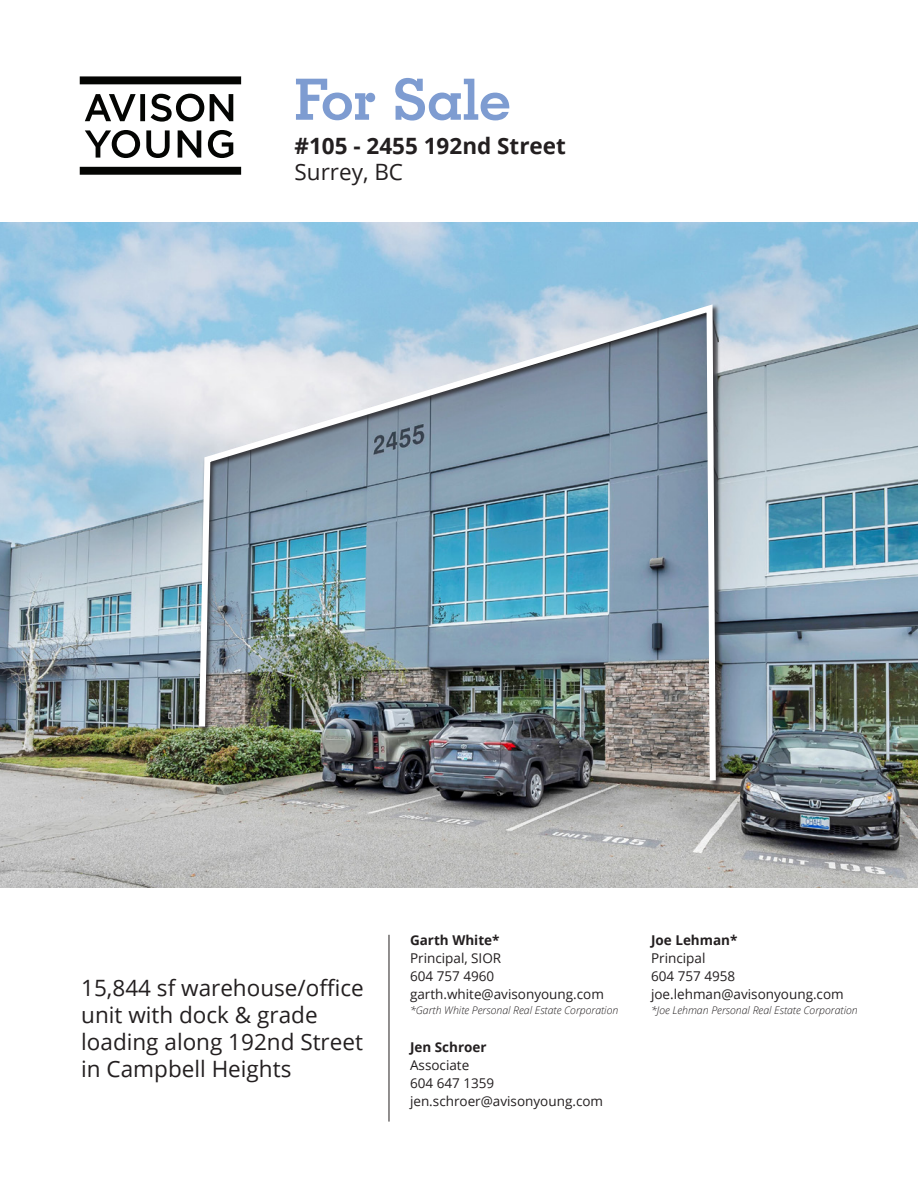
<style>
.page{position:relative;width:918px;height:1188px;background:#fff}
.page>*{position:absolute;margin:0;border:0;box-sizing:border-box;transform-origin:0 0}
.Cover_header{font:700 57px "Geometric Slab 703 BT";color:#7e9cd1}
.Tagline{font:22.5px/27px "Open Sans";color:#231f20}
.Address{font:700 22.5px "Open Sans";color:#231f20}
.City{font:22.5px "Open Sans";color:#231f20}
.Broker_Information{font:13.5px "Open Sans";color:#231f20}
.Broker_Information-2{font:700 13.5px "Open Sans";color:#231f20}
.PREC{font:italic 300 10.5px "Open Sans";color:#231f20}
</style>
<div class="page">
<img style="left:0;top:223px;width:918px;height:664px">
<svg style="left:80px;top:76px;width:161px;height:8px"></svg>
<svg style="left:80px;top:167px;width:161px;height:8px"></svg>
<svg style="left:85px;top:94px;width:60px;height:27px"></svg>
<svg style="left:151px;top:94px;width:53px;height:28px"></svg>
<svg style="left:210px;top:94px;width:23px;height:27px"></svg>
<svg style="left:85px;top:130px;width:55px;height:28px"></svg>
<svg style="left:146px;top:130px;width:24px;height:28px"></svg>
<svg style="left:178px;top:130px;width:23px;height:28px"></svg>
<svg style="left:208px;top:130px;width:25px;height:28px"></svg>
<hr style="left:389px;top:935px;width:1px;height:187px;background:#231f20">
<img style="left:196px;top:300px;width:523px;height:486px">
<p class="Cover_header" style="left:295px;top:65px;width:218px">For Sale</p>
<p class="Address" style="left:295px;top:130px;width:273px">#105 - 2455 192nd Street</p>
<p class="City" style="left:295px;top:157px;width:110px">Surrey, BC</p>
<p class="Tagline" style="left:81px;top:974px;width:284px">15,844 sf warehouse/office unit with dock &amp; grade loading along 192nd Street in Campbell Heights</p>
<p class="Broker_Information-2" style="left:410px;top:931px;width:91px">Garth White*</p>
<p class="Broker_Information" style="left:410px;top:949px;width:93px">Principal, SIOR</p>
<p class="Broker_Information" style="left:410px;top:967px;width:86px">604 757 4960</p>
<p class="Broker_Information" style="left:410px;top:985px;width:195px">garth.white@avisonyoung.com</p>
<p class="PREC" style="left:410px;top:1003px;width:210px">*Garth White Personal Real Estate Corporation</p>
<p class="Broker_Information-2" style="left:410px;top:1038px;width:78px">Jen Schroer</p>
<p class="Broker_Information" style="left:410px;top:1056px;width:61px">Associate</p>
<p class="Broker_Information" style="left:410px;top:1074px;width:86px">604 647 1359</p>
<p class="Broker_Information" style="left:410px;top:1092px;width:195px">jen.schroer@avisonyoung.com</p>
<p class="Broker_Information-2" style="left:651px;top:931px;width:88px">Joe Lehman*</p>
<p class="Broker_Information" style="left:651px;top:949px;width:56px">Principal</p>
<p class="Broker_Information" style="left:651px;top:967px;width:86px">604 757 4958</p>
<p class="Broker_Information" style="left:651px;top:985px;width:194px">joe.lehman@avisonyoung.com</p>
<p class="PREC" style="left:651px;top:1003px;width:208px">*Joe Lehman Personal Real Estate Corporation</p>
</div>
